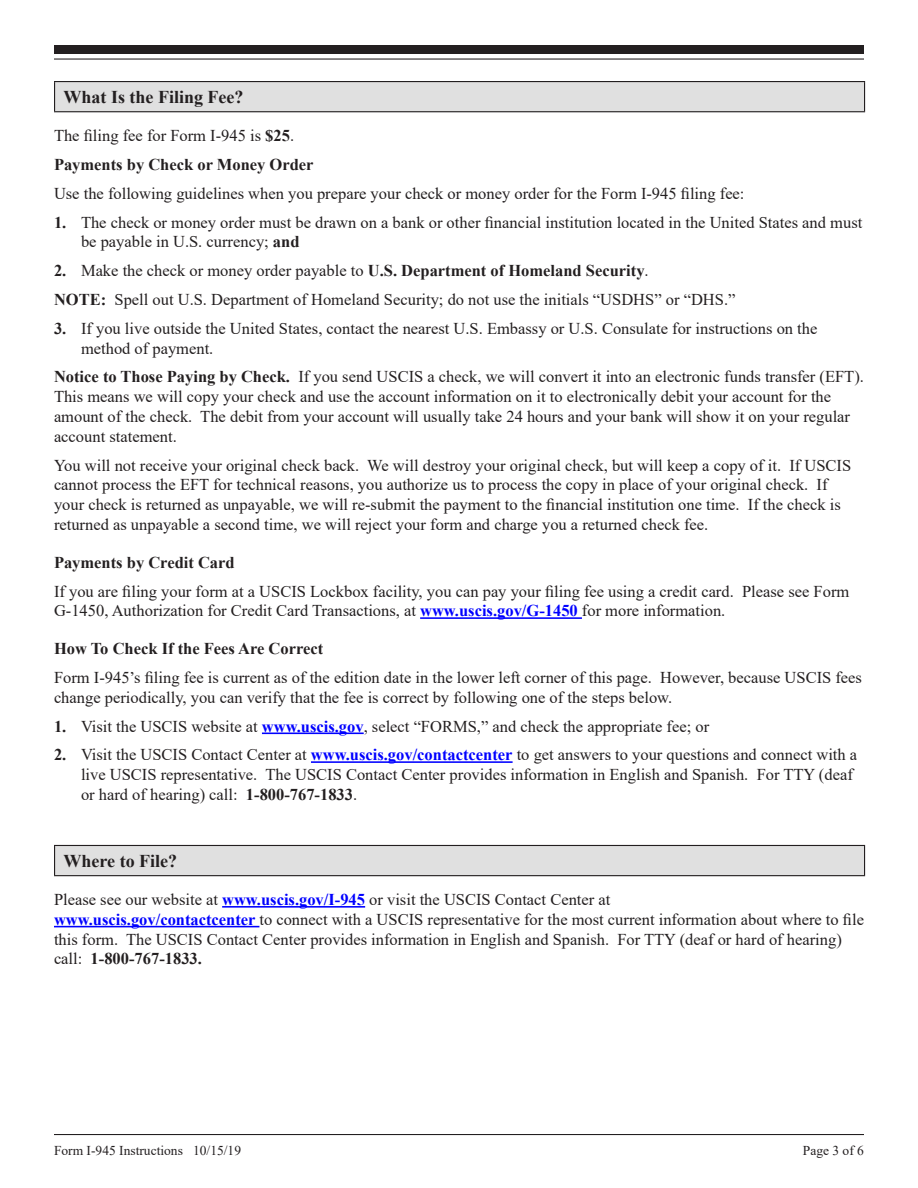
<style>
.page{position:relative;width:918px;height:1188px;background:#fff}
.page>*{position:absolute;margin:0;border:0;box-sizing:border-box;transform-origin:0 0}
.Section_Heading{font:700 18px "Times New Roman";color:#231f20}
.Body_1{font:16.5px/19.8px "Times New Roman";color:#231f20}
.Sub_Heading_2{font:700 16.5px "Times New Roman";color:#231f20}
.Body_1-2{font:700 16.5px "Times New Roman";color:#231f20}
.t1{font:13.5px "Times New Roman";color:#231f20}
.s1{font-weight:700}
.s2{font-weight:400}
.s3{font-weight:700;color:#00f}
</style>
<div class="page">
<hr style="left:54px;top:1134px;width:810px;height:1px;background:#231f20">
<div style="left:54px;top:45px;width:810px;height:9px;background:#231f20"></div>
<hr style="left:54px;top:58px;width:810px;height:2px;background:#231f20">
<hr style="left:420px;top:617px;width:162px;height:2px;background:#00f">
<hr style="left:262px;top:733px;width:102px;height:1px;background:#00f">
<hr style="left:311px;top:761px;width:202px;height:2px;background:#00f">
<hr style="left:222px;top:906px;width:143px;height:2px;background:#00f">
<hr style="left:54px;top:926px;width:205px;height:1px;background:#00f">
<div style="left:55px;top:82px;width:810px;height:30px;background:#e0e0e0"></div>
<hr style="left:54px;top:81px;width:811px;height:1px;background:#231f20">
<svg style="left:54px;top:82px;width:1px;height:29px"></svg>
<svg style="left:864px;top:82px;width:1px;height:29px"></svg>
<hr style="left:54px;top:111px;width:811px;height:1px;background:#231f20">
<div style="left:55px;top:845px;width:810px;height:31px;background:#e0e0e0"></div>
<hr style="left:54px;top:845px;width:811px;height:1px;background:#231f20">
<svg style="left:54px;top:846px;width:1px;height:29px"></svg>
<svg style="left:864px;top:846px;width:1px;height:29px"></svg>
<hr style="left:54px;top:875px;width:811px;height:1px;background:#231f20">
<h2 class="Section_Heading" style="left:64px;top:84px;width:181px">What Is the Filing Fee?</h2>
<p class="Body_1" style="left:54px;top:125px;width:242px">The filing fee for Form I-945 is <span class="s1">$25</span>.</p>
<p class="Body_1-2" style="left:54px;top:152px;width:261px">Payments by Check or Money Order</p>
<p class="Body_1" style="left:54px;top:183px;width:692px">Use the following guidelines when you prepare your check or money order for the Form I-945 filing fee:</p>
<p class="Body_1" style="left:81px;top:212px;width:783px;text-indent:-27px"><span class="s1">1.</span> The check or money order must be drawn on a bank or other financial institution located in the United States and must be payable in U.S. currency; <span class="s1">and</span></p>
<p class="Sub_Heading_2" style="left:54px;top:259px;width:596px">2. <span class="s2">Make the check or money order payable to</span> U.S. Department of Homeland Security<span class="s2">.</span></p>
<p class="Body_1" style="left:54px;top:289px;width:683px"><span class="s1">NOTE:</span> Spell out U.S. Department of Homeland Security; do not use the initials “USDHS” or “DHS.”</p>
<p class="Body_1" style="left:81px;top:318px;width:738px;text-indent:-27px"><span class="s1">3.</span> If you live outside the United States, contact the nearest U.S. Embassy or U.S. Consulate for instructions on the method of payment.</p>
<p class="Body_1" style="left:54px;top:366px;width:812px"><span class="s1">Notice to Those Paying by Check.</span> If you send USCIS a check, we will convert it into an electronic funds transfer (EFT).<br>This means we will copy your check and use the account information on it to electronically debit your account for the amount of the check. The debit from your account will usually take 24 hours and your bank will show it on your regular account statement.</p>
<p class="Body_1" style="left:54px;top:455px;width:799px">You will not receive your original check back. We will destroy your original check, but will keep a copy of it. If USCIS cannot process the EFT for technical reasons, you authorize us to process the copy in place of your original check. If your check is returned as unpayable, we will re-submit the payment to the financial institution one time. If the check is returned as unpayable a second time, we will reject your form and charge you a returned check fee.</p>
<h4 class="Sub_Heading_2" style="left:54px;top:550px;width:182px">Payments by Credit Card</h4>
<p class="Body_1" style="left:54px;top:581px;width:797px">If you are filing your form at a USCIS Lockbox facility, you can pay your filing fee using a credit card. Please see Form<br>G-1450, Authorization for Credit Card Transactions, at <span class="s3">www.uscis.gov/G-1450</span> for more information.</p>
<h4 class="Sub_Heading_2" style="left:54px;top:637px;width:271px">How To Check If the Fees Are Correct</h4>
<p class="Body_1" style="left:54px;top:667px;width:810px">Form I-945’s filing fee is current as of the edition date in the lower left corner of this page. However, because USCIS fees change periodically, you can verify that the fee is correct by following one of the steps below.</p>
<p class="Body_1" style="left:54px;top:716px;width:657px"><span class="s1">1.</span> Visit the USCIS website at <span class="s3">www.uscis.gov</span>, select “FORMS,” and check the appropriate fee; or</p>
<p class="Body_1" style="left:81px;top:744px;width:778px;text-indent:-27px"><span class="s1">2.</span> Visit the USCIS Contact Center at <span class="s3">www.uscis.gov/contactcenter</span> to get answers to your questions and connect with a live USCIS representative. The USCIS Contact Center provides information in English and Spanish. For TTY (deaf or hard of hearing) call: <span class="s1">1-800-767-1833</span>.</p>
<h2 class="Section_Heading" style="left:64px;top:848px;width:115px">Where to File?</h2>
<p class="Body_1" style="left:54px;top:889px;width:812px">Please see our website at <span class="s3">www.uscis.gov/I-945</span> or visit the USCIS Contact Center at<br><span class="s3">www.uscis.gov/contactcenter</span> to connect with a USCIS representative for the most current information about where to file this form. The USCIS Contact Center provides information in English and Spanish. For TTY (deaf or hard of hearing) call: <span class="s1">1-800-767-1833.</span></p>
<p class="t1" style="left:54px;top:1141px;width:189px">Form I-945 Instructions 10/15/19</p>
<p class="t1" style="left:803px;top:1141px;width:63px">Page 3 of 6</p>
</div>
